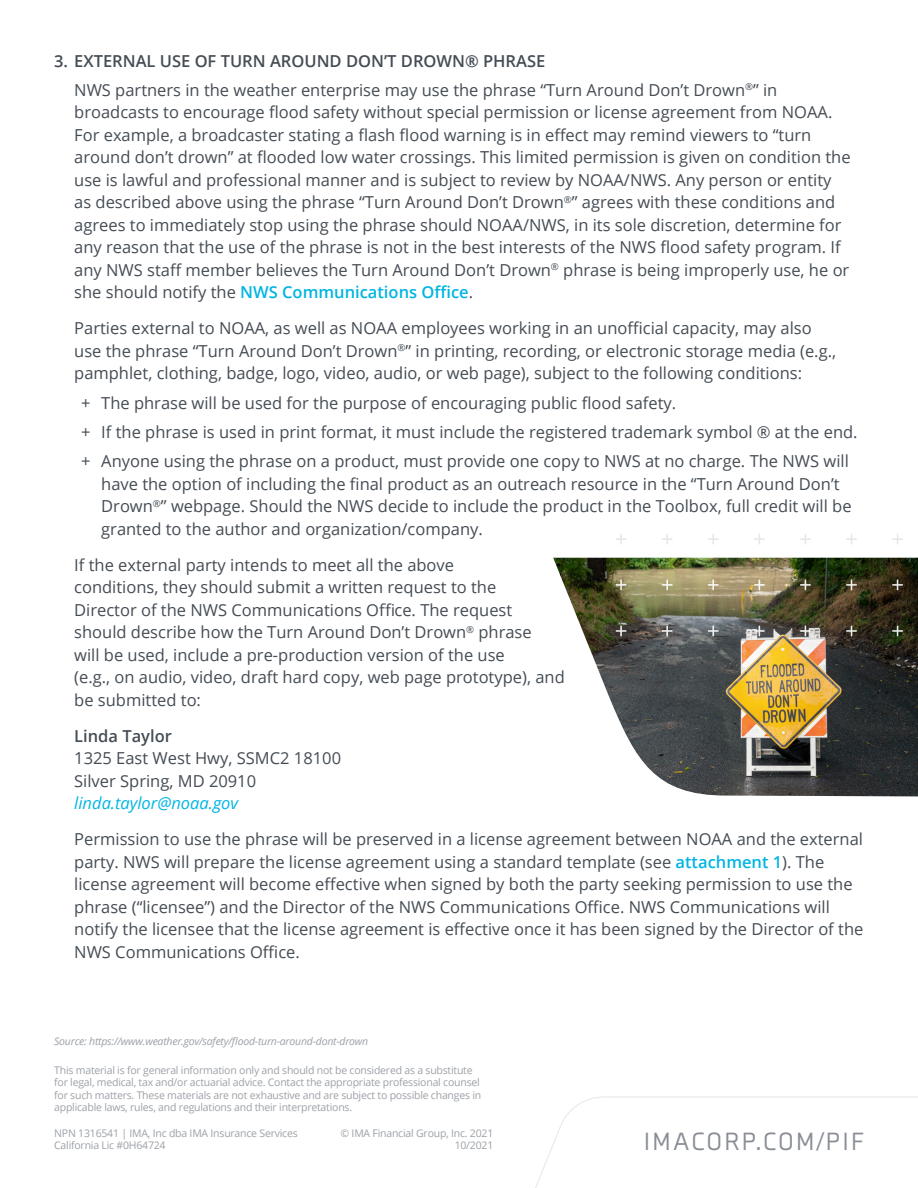
<style>
.page{position:relative;width:918px;height:1188px;background:#fff}
.page>*{position:absolute;margin:0;border:0;box-sizing:border-box;transform-origin:0 0}
.t1{font:25.65px "Axia";letter-spacing:.075em;color:#898e96}
.t2{font:16.5px/22.5px "Open Sans";color:#444c54}
.t3{font:600 16.5px "Open Sans";color:#444c54}
.t4{font:italic 16.5px "Open Sans";color:#00b5e3}
.t5{font:10.5px/12.6px "Open Sans";letter-spacing:-.02em;color:#9ca1a7}
.t6{font:italic 10.5px "Open Sans";letter-spacing:-.02em;color:#9ca1a7}
.s1{font-weight:600;color:#00b5e3}
</style>
<div class="page">
<svg style="left:535px;top:1096px;width:383px;height:92px"></svg>
<img style="left:553px;top:558px;width:365px;height:238px">
<svg style="left:616px;top:534px;width:10px;height:10px"></svg>
<svg style="left:662px;top:534px;width:11px;height:11px"></svg>
<svg style="left:708px;top:534px;width:11px;height:11px"></svg>
<svg style="left:754px;top:534px;width:11px;height:11px"></svg>
<svg style="left:800px;top:534px;width:11px;height:11px"></svg>
<svg style="left:846px;top:534px;width:11px;height:11px"></svg>
<svg style="left:892px;top:534px;width:11px;height:11px"></svg>
<svg style="left:616px;top:579px;width:11px;height:11px"></svg>
<svg style="left:662px;top:579px;width:11px;height:11px"></svg>
<svg style="left:708px;top:579px;width:11px;height:11px"></svg>
<svg style="left:754px;top:579px;width:11px;height:11px"></svg>
<svg style="left:800px;top:579px;width:11px;height:11px"></svg>
<svg style="left:846px;top:579px;width:11px;height:11px"></svg>
<svg style="left:892px;top:579px;width:11px;height:11px"></svg>
<svg style="left:616px;top:626px;width:11px;height:10px"></svg>
<svg style="left:662px;top:626px;width:11px;height:10px"></svg>
<svg style="left:708px;top:626px;width:11px;height:10px"></svg>
<svg style="left:754px;top:626px;width:11px;height:10px"></svg>
<svg style="left:800px;top:626px;width:11px;height:10px"></svg>
<svg style="left:846px;top:626px;width:11px;height:10px"></svg>
<svg style="left:892px;top:626px;width:11px;height:10px"></svg>
<p class="t3" style="left:54px;top:49px;width:493px">3. EXTERNAL USE OF TURN AROUND DON’T DROWN® PHRASE</p>
<p class="t2" style="left:74px;top:78px;width:778px">NWS partners in the weather enterprise may use the phrase “Turn Around Don’t Drown<sup>®</sup>” in broadcasts to encourage flood safety without special permission or license agreement from NOAA.<br>For example, a broadcaster stating a flash flood warning is in effect may remind viewers to “turn around don’t drown” at flooded low water crossings. This limited permission is given on condition the use is lawful and professional manner and is subject to review by NOAA/NWS. Any person or entity as described above using the phrase “Turn Around Don’t Drown<sup>®</sup>” agrees with these conditions and agrees to immediately stop using the phrase should NOAA/NWS, in its sole discretion, determine for any reason that the use of the phrase is not in the best interests of the NWS flood safety program. If any NWS staff member believes the Turn Around Don’t Drown<sup>®</sup> phrase is being improperly use, he or she should notify the <span class="s1">NWS Communications Office</span>.</p>
<p class="t2" style="left:74px;top:317px;width:763px">Parties external to NOAA, as well as NOAA employees working in an unofficial capacity, may also use the phrase “Turn Around Don’t Drown<sup>®</sup>” in printing, recording, or electronic storage media (e.g., pamphlet, clothing, badge, logo, video, audio, or web page), subject to the following conditions:</p>
<p class="t2" style="left:81px;top:391px;width:597px">+ The phrase will be used for the purpose of encouraging public flood safety.</p>
<p class="t2" style="left:81px;top:420px;width:778px">+ If the phrase is used in print format, it must include the registered trademark symbol ® at the end.</p>
<p class="t2" style="left:101px;top:449px;width:752px;text-indent:-20px">+ Anyone using the phrase on a product, must provide one copy to NWS at no charge. The NWS will have the option of including the final product as an outreach resource in the “Turn Around Don’t Drown<sup>®</sup>” webpage. Should the NWS decide to include the product in the Toolbox, full credit will be granted to the author and organization/company.</p>
<p class="t2" style="left:74px;top:553px;width:492px">If the external party intends to meet all the above<br>conditions, they should submit a written request to the<br>Director of the NWS Communications Office. The request should describe how the Turn Around Don’t Drown<sup>®</sup> phrase<br>will be used, include a pre-production version of the use<br>(e.g., on audio, video, draft hard copy, web page prototype), and be submitted to:</p>
<p class="t3" style="left:74px;top:724px;width:99px">Linda Taylor</p>
<p class="t2" style="left:74px;top:746px;width:268px">1325 East West Hwy, SSMC2 18100</p>
<p class="t2" style="left:74px;top:769px;width:183px">Silver Spring, MD 20910</p>
<p class="t4" style="left:74px;top:792px;width:165px">linda.taylor@noaa.gov</p>
<p class="t2" style="left:74px;top:827px;width:791px">Permission to use the phrase will be preserved in a license agreement between NOAA and the external party. NWS will prepare the license agreement using a standard template (see <span class="s1">attachment 1</span>). The license agreement will become effective when signed by both the party seeking permission to use the phrase (“licensee”) and the Director of the NWS Communications Office. NWS Communications will notify the licensee that the license agreement is effective once it has been signed by the Director of the NWS Communications Office.</p>
<p class="t6" style="left:54px;top:1034px;width:316px">Source: https://www.weather.gov/safety/flood-turn-around-dont-drown</p>
<p class="t5" style="left:54px;top:1063px;width:429px">This material is for general information only and should not be considered as a substitute for legal, medical, tax and/or actuarial advice. Contact the appropriate professional counsel for such matters. These materials are not exhaustive and are subject to possible changes in applicable laws, rules, and regulations and their interpretations.</p>
<p class="t5" style="left:54px;top:1126px;width:245px">NPN 1316541 | IMA, Inc dba IMA Insurance Services</p>
<p class="t5" style="left:54px;top:1139px;width:113px">California Lic #0H64724</p>
<p class="t5" style="left:341px;top:1126px;width:154px">© IMA Financial Group, Inc. 2021</p>
<p class="t5" style="left:455px;top:1139px;width:40px">10/2021</p>
<p class="t1" style="left:644px;top:1127px;width:222px">IMACORP.COM/PIF</p>
</div>
